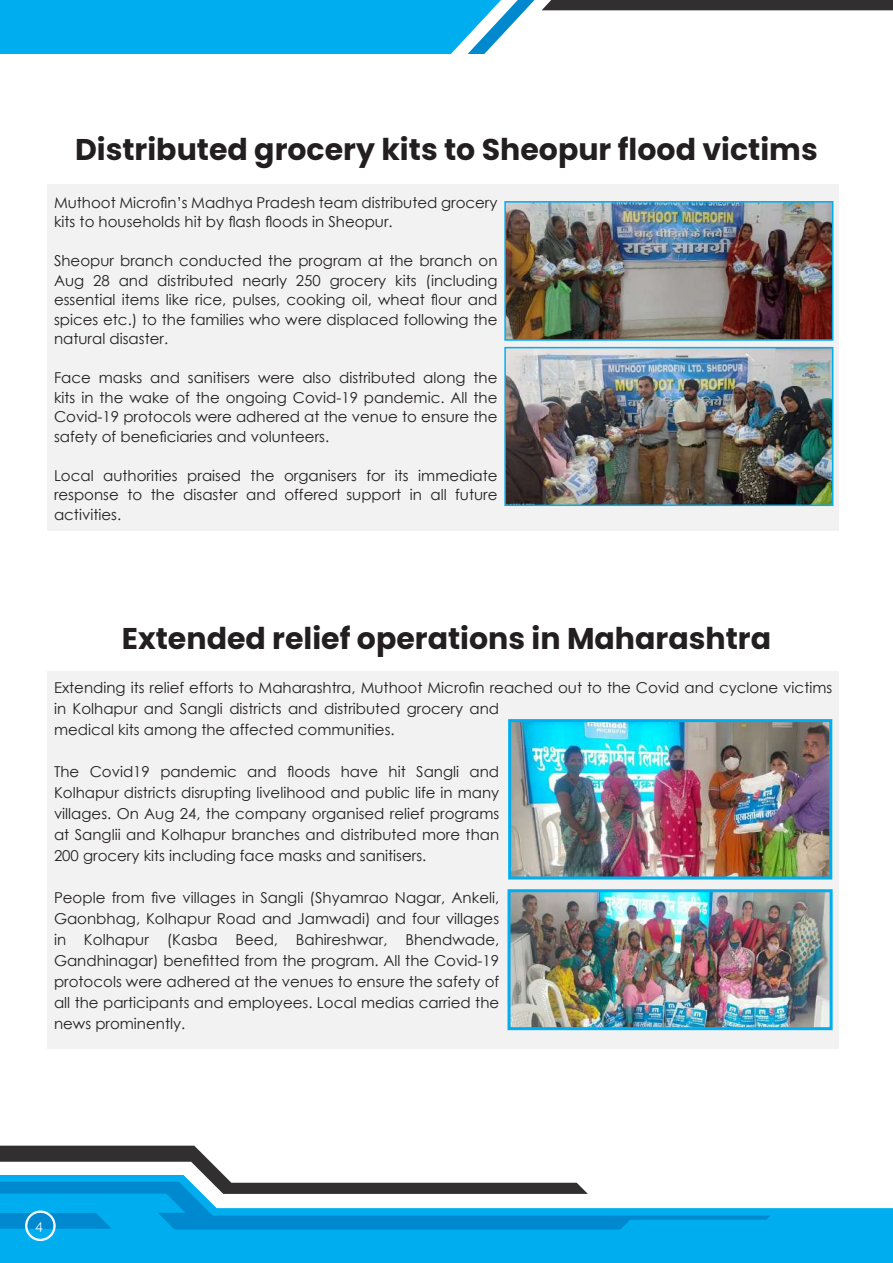
<style>
.page{position:relative;width:893px;height:1263px;background:#fff}
.page>*{position:absolute;margin:0;border:0;box-sizing:border-box;transform-origin:0 0}
.t1{font:700 30px "Poppins";color:#231f20}
.t2{font:15px/21px "Century Gothic";color:#231f20;text-align:justify}
.t3{font:13.5px "Raleway";color:#fff}
</style>
<div class="page">
<div style="left:0;top:1208px;width:893px;height:55px;background:#00aeef"></div>
<svg style="left:0;top:1146px;width:771px;height:83px"></svg>
<div style="left:26px;top:1211px;width:29px;height:30px;border:1px solid #fff;border-radius:50%"></div>
<div style="left:26px;top:1211px;width:29px;height:29px;border:1px solid #fff;border-radius:50%"></div>
<div style="left:27px;top:1212px;width:27px;height:27px;border:1px solid #fff;border-radius:50%"></div>
<div style="left:542px;top:0;width:351px;height:10px;background:#312f30"></div>
<svg style="left:0;top:0;width:534px;height:54px;background:#13b3ef"></svg>
<div style="left:47px;top:184px;width:792px;height:346px;background:#f2f2f2"></div>
<div style="left:47px;top:671px;width:792px;height:377px;background:#f2f2f2"></div>
<img style="left:507px;top:204px;width:323px;height:134px">
<div style="left:504px;top:201px;width:329px;height:140px;border:2px solid #00aeef"></div>
<img style="left:507px;top:350px;width:323px;height:153px">
<div style="left:504px;top:347px;width:329px;height:159px;border:2px solid #00aeef"></div>
<img style="left:508px;top:719px;width:325px;height:161px">
<img style="left:511px;top:893px;width:318px;height:133px">
<div style="left:507px;top:889px;width:326px;height:141px;border:3px solid #00aeef"></div>
<h1 class="t1" style="left:75px;top:132px;width:744px">Distributed grocery kits to Sheopur flood victims</h1>
<p class="t2" style="left:54px;top:192px;width:445px;line-height:19.5px">Muthoot Microfin’s Madhya Pradesh team distributed grocery kits to households hit by flash floods in Sheopur.</p>
<p class="t2" style="left:54px;top:251px;width:445px;line-height:19.5px">Sheopur branch conducted the program at the branch on Aug 28 and distributed nearly 250 grocery kits (including essential items like rice, pulses, cooking oil, wheat flour and spices etc.) to the families who were displaced following the natural disaster.</p>
<p class="t2" style="left:54px;top:368px;width:445px;line-height:19.5px">Face masks and sanitisers were also distributed along the kits in the wake of the ongoing Covid-19 pandemic. All the Covid-19 protocols were adhered at the venue to ensure the safety of beneficiaries and volunteers.</p>
<p class="t2" style="left:54px;top:465px;width:445px;line-height:19.5px">Local authorities praised the organisers for its immediate response to the disaster and offered support in all future activities.</p>
<h1 class="t1" style="left:122px;top:621px;width:651px">Extended relief operations in Maharashtra</h1>
<p class="t2" style="left:54px;top:676px;width:780px;text-align:left">Extending its relief efforts to Maharashtra, Muthoot Microfin reached out to the Covid and cyclone victims in Kolhapur and Sangli districts and distributed grocery and<br>medical kits among the affected communities.</p>
<p class="t2" style="left:54px;top:760px;width:447px">The Covid19 pandemic and floods have hit Sangli and Kolhapur districts disrupting livelihood and public life in many villages. On Aug 24, the company organised relief programs at Sanglii and Kolhapur branches and distributed more than 200 grocery kits including face masks and sanitisers.</p>
<p class="t2" style="left:54px;top:886px;width:447px">People from five villages in Sangli (Shyamrao Nagar, Ankeli, Gaonbhag, Kolhapur Road and Jamwadi) and four villages in Kolhapur (Kasba Beed, Bahireshwar, Bhendwade, Gandhinagar) benefitted from the program. All the Covid-19 protocols were adhered at the venues to ensure the safety of all the participants and employees. Local medias carried the news prominently.</p>
<p class="t3" style="left:36px;top:1218px;width:9px">4</p>
</div>
